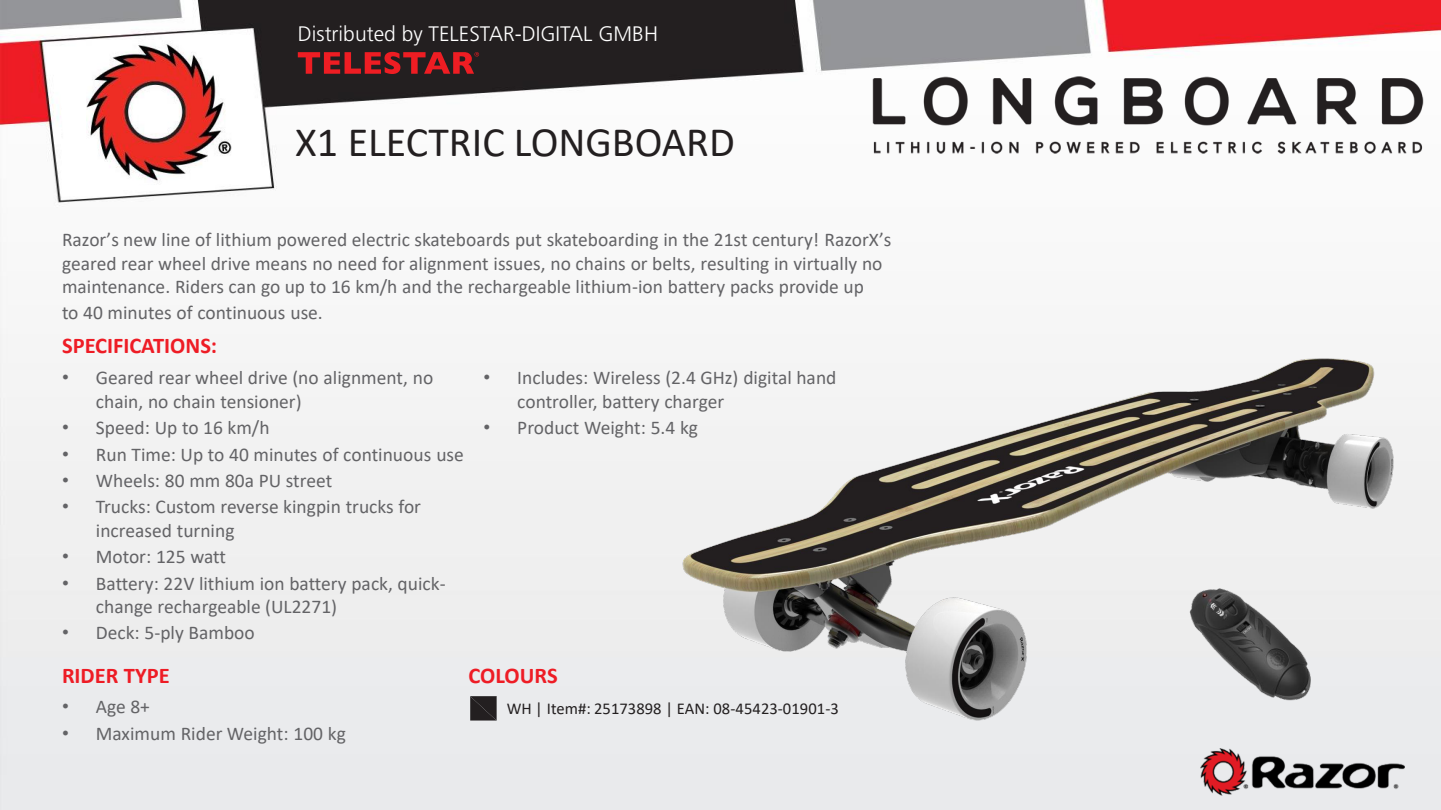
<style>
.page{position:relative;width:1441px;height:810px;background:#fff}
.page>*{position:absolute;margin:0;border:0;box-sizing:border-box;transform-origin:0 0}
.t1{font:42px "Calibri";color:#231f20}
.t2{font:700 22.5px "Calibri";color:#ee1c25}
.t3{font:300 21px "Frutiger LT Pro";color:#fff}
.t4{font:19.5px/23.4px "Calibri";color:#636366}
.t5{font:16.5px "Calibri";letter-spacing:.005em;color:#231f20}
.s1{font-family:"Arial"}
</style>
<div class="page">
<img style="left:0;top:0;width:1440px;height:701px">
<svg style="left:56px;top:35px;width:206px;height:158px"></svg>
<img style="left:86px;top:41px;width:145px;height:142px">
<div style="left:0;top:701px;width:657px;height:109px;background:#e9eaec"></div>
<svg style="left:470px;top:696px;width:26px;height:25px"></svg>
<img style="left:657px;top:221px;width:783px;height:589px">
<img style="left:1133px;top:548px;width:230px;height:198px">
<img style="left:854px;top:68px;width:586px;height:93px">
<svg style="left:298px;top:52px;width:181px;height:22px;background:#891d21"></svg>
<p class="t3" style="left:298px;top:21px;width:362px">Distributed by TELESTAR-DIGITAL GMBH</p>
<p class="t1" style="left:295px;top:113px;width:441px">X1 ELECTRIC LONGBOARD</p>
<p class="t4" style="left:62px;top:228px;width:831px">Razorʼs new line of lithium powered electric skateboards put skateboarding in the 21st century! RazorXʼs geared rear wheel drive means no need for alignment issues, no chains or belts, resulting in virtually no maintenance. Riders can go up to 16 km/h and the rechargeable lithium-ion battery packs provide up</p>
<p class="t4" style="left:62px;top:301px;width:262px">to 40 minutes of continuous use.</p>
<p class="t2" style="left:62px;top:329px;width:157px">SPECIFICATIONS:</p>
<p class="t4" style="left:96px;top:366px;width:339px;text-indent:-34px"><span class="s1">•</span> Geared rear wheel drive (no alignment, no chain, no chain tensioner)</p>
<p class="t4" style="left:62px;top:416px;width:209px"><span class="s1">•</span> Speed: Up to 16 km/h</p>
<p class="t4" style="left:62px;top:442px;width:403px"><span class="s1">•</span> Run Time: Up to 40 minutes of continuous use</p>
<p class="t4" style="left:62px;top:468px;width:272px"><span class="s1">•</span> Wheels: 80 mm 80a PU street</p>
<p class="t4" style="left:96px;top:495px;width:326px;text-indent:-34px"><span class="s1">•</span> Trucks: Custom reverse kingpin trucks for increased turning</p>
<p class="t4" style="left:62px;top:545px;width:165px"><span class="s1">•</span> Motor: 125 watt</p>
<p class="t4" style="left:96px;top:571px;width:351px;text-indent:-34px"><span class="s1">•</span> Battery: 22V lithium ion battery pack, quick&shy;change rechargeable (UL2271)</p>
<p class="t4" style="left:62px;top:621px;width:194px"><span class="s1">•</span> Deck: 5-ply Bamboo</p>
<p class="t4" style="left:517px;top:366px;width:320px;text-indent:-34px"><span class="s1">•</span> Includes: Wireless (2.4 GHz) digital hand controller, battery charger</p>
<p class="t4" style="left:483px;top:416px;width:216px"><span class="s1">•</span> Product Weight: 5.4 kg</p>
<p class="t2" style="left:62px;top:660px;width:109px">RIDER TYPE</p>
<p class="t4" style="left:62px;top:695px;width:89px"><span class="s1">•</span> Age 8+</p>
<p class="t4" style="left:62px;top:721px;width:285px"><span class="s1">•</span> Maximum Rider Weight: 100 kg</p>
<p class="t2" style="left:468px;top:660px;width:91px">COLOURS</p>
<p class="t5" style="left:506px;top:697px;width:333px">WH | Item#: 25173898 | EAN: 08-45423-01901-3</p>
</div>
